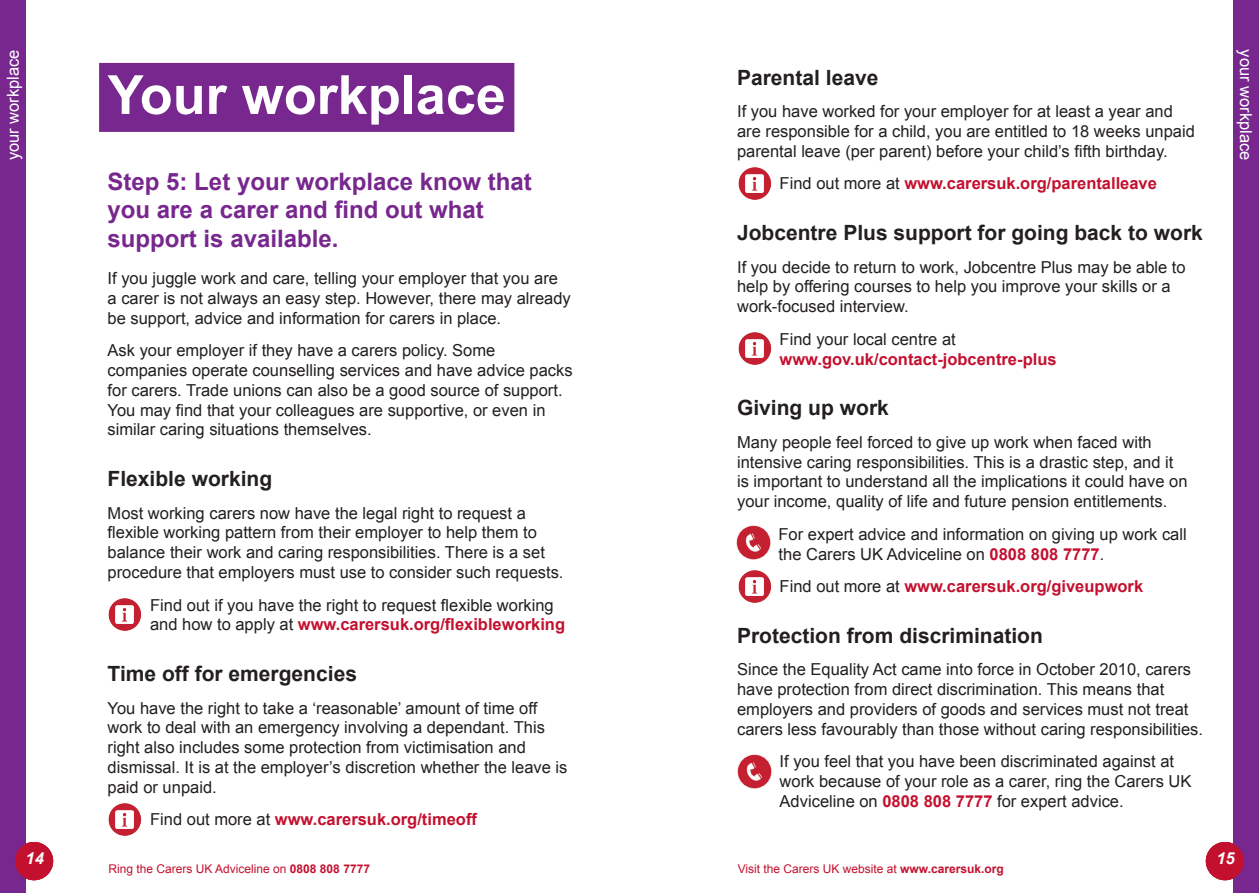
<style>
.page{position:relative;width:1259px;height:893px;background:#fff}
.page>*{position:absolute;margin:0;border:0;box-sizing:border-box;transform-origin:0 0}
.Section_heading_5{font:700 54px "Arial";color:#fff}
.Intro_2{font:700 24px/28.8px "Arial";color:#77278d}
.Subhead1{font:700 21px "Arial";color:#231f20}
.Body{font:16.5px/19.8px "Arial";color:#231f20}
.Body-2{font:700 16.5px/19.8px "Arial";color:#c3102f}
.t1{font:16.5px "Arial";color:#fff}
.t2{font:italic 700 16.5px "Arial";color:#fff}
.t3{font:12px "Arial";color:#c3102f}
.s1{font-weight:700;color:#c3102f}
.s2{font-weight:400;color:#231f20}
.s3{font-weight:700}
</style>
<div class="page">
<div style="left:1233px;top:0;width:26px;height:893px;background:#77278d"></div>
<div style="left:1205px;top:842px;width:39px;height:38px;background:#c3102f;border-radius:50%"></div>
<div style="left:0;top:0;width:26px;height:893px;background:#77278d"></div>
<div style="left:15px;top:842px;width:38px;height:38px;background:#c3102f;border-radius:50%"></div>
<div style="left:99px;top:63px;width:415px;height:69px;background:#77278d"></div>
<img style="left:108px;top:598px;width:34px;height:33px">
<img style="left:108px;top:803px;width:34px;height:33px">
<img style="left:738px;top:167px;width:33px;height:33px">
<img style="left:738px;top:332px;width:33px;height:33px">
<img style="left:738px;top:570px;width:33px;height:33px">
<img style="left:736px;top:525px;width:34px;height:34px">
<img style="left:737px;top:754px;width:34px;height:34px">
<p class="t1" style="left:2px;top:160px;width:112px;rotate:-90deg">your workplace</p>
<p class="Section_heading_5" style="left:108px;top:59px;width:400px">Your workplace</p>
<p class="Intro_2" style="left:108px;top:167px;width:426px">Step 5: Let your workplace know that you are a carer and find out what support is available.</p>
<p class="Body" style="left:108px;top:268px;width:465px">If you juggle work and care, telling your employer that you are a carer is not always an easy step. However, there may already be support, advice and information for carers in place.</p>
<p class="Body" style="left:108px;top:341px;width:466px">Ask your employer if they have a carers policy. Some companies operate counselling services and have advice packs for carers. Trade unions can also be a good source of support.<br>You may find that your colleagues are supportive, or even in similar caring situations themselves.</p>
<p class="Subhead1" style="left:108px;top:465px;width:166px">Flexible working</p>
<p class="Body" style="left:108px;top:503px;width:457px">Most working carers now have the legal right to request a flexible working pattern from their employer to help them to balance their work and caring responsibilities. There is a set procedure that employers must use to consider such requests.</p>
<p class="Body" style="left:150px;top:595px;width:416px">Find out if you have the right to request flexible working and how to apply at <span class="s1">www.carersuk.org/flexibleworking</span></p>
<p class="Subhead1" style="left:108px;top:660px;width:251px">Time off for emergencies</p>
<p class="Body" style="left:108px;top:698px;width:461px">You have the right to take a ‘reasonable’ amount of time off work to deal with an emergency involving a dependant. This right also includes some protection from victimisation and dismissal. It is at the employer’s discretion whether the leave is paid or unpaid.</p>
<p class="Body-2" style="left:150px;top:810px;width:328px"><span class="s2">Find out more at</span> www.carersuk.org/timeoff</p>
<p class="Subhead1" style="left:737px;top:63px;width:143px">Parental leave</p>
<p class="Body" style="left:737px;top:102px;width:459px">If you have worked for your employer for at least a year and are responsible for a child, you are entitled to 18 weeks unpaid parental leave (per parent) before your child’s fifth birthday.</p>
<p class="Body-2" style="left:779px;top:174px;width:379px"><span class="s2">Find out more at</span> www.carersuk.org/parentalleave</p>
<p class="Subhead1" style="left:737px;top:219px;width:467px">Jobcentre Plus support for going back to work</p>
<p class="Body" style="left:737px;top:257px;width:450px">If you decide to return to work, Jobcentre Plus may be able to help by offering courses to help you improve your skills or a work-focused interview.</p>
<p class="Body-2" style="left:779px;top:330px;width:278px"><span class="s2">Find your local centre at </span>www.gov.uk/contact-jobcentre-plus</p>
<p class="Subhead1" style="left:737px;top:394px;width:153px">Giving up work</p>
<p class="Body" style="left:737px;top:432px;width:452px">Many people feel forced to give up work when faced with intensive caring responsibilities. This is a drastic step, and it is important to understand all the implications it could have on your income, quality of life and future pension entitlements.</p>
<p class="Body" style="left:778px;top:524px;width:410px">For expert advice and information on giving up work call the Carers UK Adviceline on <span class="s1">0808 808 7777</span>.</p>
<p class="Body-2" style="left:779px;top:577px;width:365px"><span class="s2">Find out more at</span> www.carersuk.org/giveupwork</p>
<p class="Subhead1" style="left:737px;top:622px;width:307px">Protection from discrimination</p>
<p class="Body" style="left:737px;top:660px;width:467px">Since the Equality Act came into force in October 2010, carers have protection from direct discrimination. This means that employers and providers of goods and services must not treat carers less favourably than those without caring responsibilities.</p>
<p class="Body" style="left:779px;top:752px;width:413px">If you feel that you have been discriminated against at work because of your role as a carer, ring the Carers UK<br>Adviceline on <span class="s1">0808 808 7777</span> for expert advice.</p>
<p class="t1" style="left:1256px;top:49px;width:112px;rotate:90deg">your workplace</p>
<p class="t2" style="left:26px;top:847px;width:20px">14</p>
<p class="t2" style="left:1216px;top:847px;width:20px">15</p>
<p class="t3" style="left:108px;top:860px;width:263px">Ring the Carers UK Adviceline on <span class="s3">0808 808 7777</span></p>
<p class="t3" style="left:738px;top:860px;width:268px">Visit the Carers UK website at <span class="s3">www.carersuk.org</span></p>
</div>
